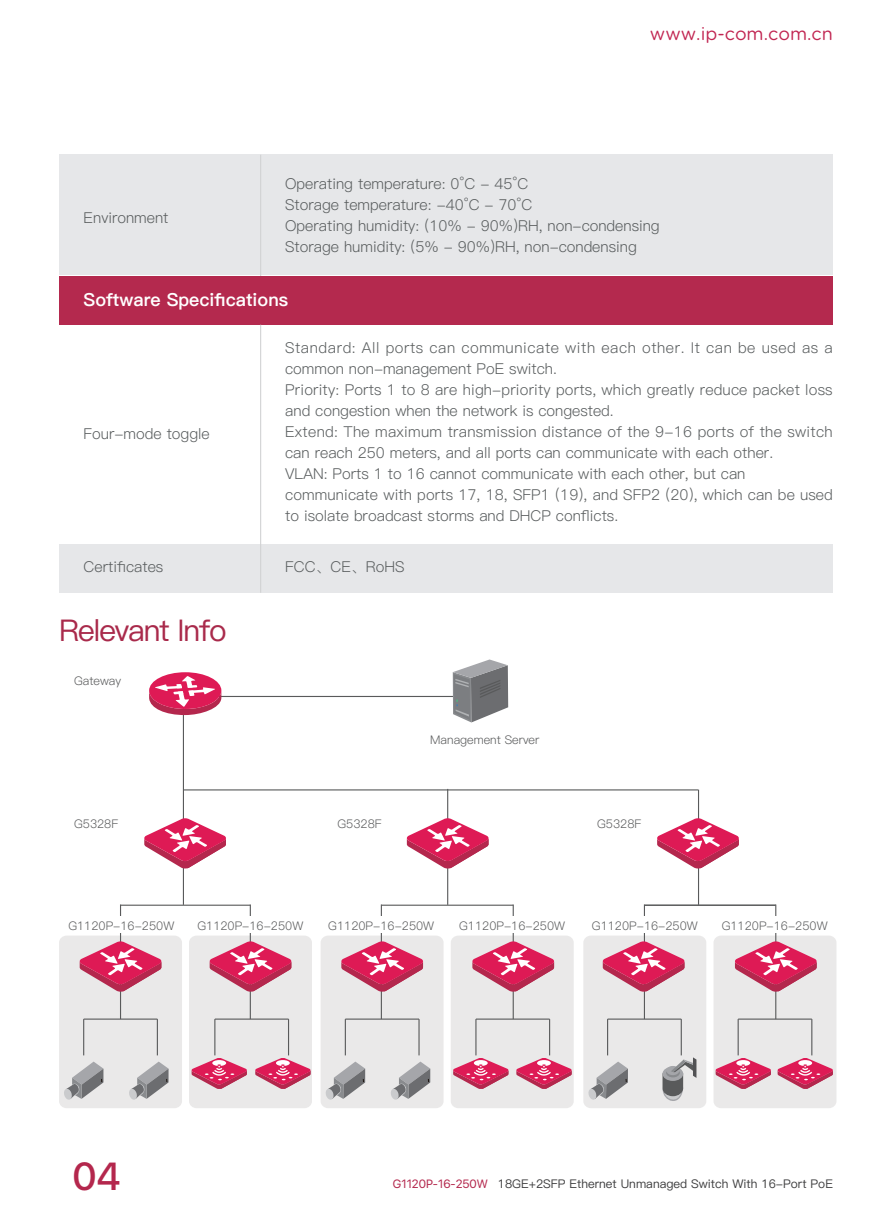
<style>
.page{position:relative;width:893px;height:1212px;background:#fff}
.page>*{position:absolute;margin:0;border:0;box-sizing:border-box;transform-origin:0 0}
.t1{font:500 38.85px "SF Pro Display";color:#b4274d}
.t2{font:30px "Ping Fang SC Medium";letter-spacing:-.04em;color:#a92a4b}
.t3{font:18px "Ping Fang SC Heavy";color:#fff}
.t4{font:18px "Gotham Rounded";color:#c12652}
.t5{font:15px/21px "Ping Fang SC Regular";color:#585c5d}
.t6{font:12px "Ping Fang SC Medium";color:#3e3e3f}
.t7{font:11.85px "Ping Fang SC Regular";color:#595a5b}
.s1{font-family:"SF Pro Display";color:#b4294e}
</style>
<div class="page">
<div style="left:59px;top:544px;width:774px;height:49px;background:#e6e7e9"></div>
<div style="left:59px;top:155px;width:774px;height:120px;background:#e6e7e9"></div>
<div style="left:59px;top:276px;width:774px;height:49px;background:#b4294e"></div>
<hr style="left:260px;top:325px;width:1px;height:268px;background:#d2d3d4">
<hr style="left:260px;top:155px;width:1px;height:121px;background:#d2d3d4">
<div style="left:59px;top:935px;width:123px;height:173px;background:#eae9e9;border-radius:7px"></div>
<div style="left:189px;top:935px;width:123px;height:173px;background:#eae9e9;border-radius:7px"></div>
<svg style="left:191px;top:1058px;width:56px;height:31px"></svg>
<hr style="left:190px;top:696px;width:266px;height:1px;background:#595a5b">
<hr style="left:183px;top:789px;width:515px;height:1px;background:#595a5b">
<hr style="left:121px;top:904px;width:129px;height:2px;background:#595a5b">
<hr style="left:183px;top:691px;width:1px;height:214px;background:#595a5b">
<hr style="left:120px;top:904px;width:1px;height:115px;background:#595a5b">
<hr style="left:84px;top:1018px;width:73px;height:2px;background:#595a5b">
<hr style="left:83px;top:1019px;width:1px;height:36px;background:#595a5b">
<hr style="left:157px;top:1019px;width:1px;height:36px;background:#595a5b">
<hr style="left:215px;top:1018px;width:74px;height:2px;background:#595a5b">
<hr style="left:214px;top:1019px;width:1px;height:36px;background:#595a5b">
<hr style="left:288px;top:1019px;width:1px;height:36px;background:#595a5b">
<svg style="left:144px;top:818px;width:82px;height:51px"></svg>
<hr style="left:250px;top:904px;width:1px;height:115px;background:#595a5b">
<svg style="left:453px;top:659px;width:55px;height:63px"></svg>
<svg style="left:64px;top:1061px;width:39px;height:39px"></svg>
<svg style="left:129px;top:1061px;width:40px;height:39px"></svg>
<div style="left:321px;top:935px;width:123px;height:173px;background:#eae9e9;border-radius:7px"></div>
<div style="left:451px;top:935px;width:123px;height:173px;background:#eae9e9;border-radius:7px"></div>
<hr style="left:381px;top:904px;width:132px;height:2px;background:#595a5b">
<hr style="left:447px;top:789px;width:1px;height:116px;background:#595a5b">
<hr style="left:381px;top:904px;width:1px;height:115px;background:#595a5b">
<hr style="left:513px;top:904px;width:1px;height:115px;background:#595a5b">
<svg style="left:326px;top:1061px;width:39px;height:39px"></svg>
<svg style="left:391px;top:1061px;width:39px;height:39px"></svg>
<div style="left:583px;top:935px;width:123px;height:173px;background:#eae9e9;border-radius:7px"></div>
<div style="left:713px;top:935px;width:123px;height:173px;background:#eae9e9;border-radius:7px"></div>
<hr style="left:644px;top:904px;width:132px;height:2px;background:#595a5b">
<hr style="left:698px;top:789px;width:1px;height:116px;background:#595a5b">
<hr style="left:644px;top:904px;width:1px;height:115px;background:#595a5b">
<hr style="left:775px;top:904px;width:1px;height:115px;background:#595a5b">
<svg style="left:588px;top:1061px;width:40px;height:39px"></svg>
<svg style="left:662px;top:1057px;width:34px;height:44px"></svg>
<svg style="left:453px;top:1058px;width:56px;height:31px"></svg>
<svg style="left:516px;top:1058px;width:56px;height:31px"></svg>
<svg style="left:715px;top:1058px;width:56px;height:31px"></svg>
<svg style="left:777px;top:1058px;width:56px;height:31px"></svg>
<svg style="left:406px;top:818px;width:83px;height:51px"></svg>
<svg style="left:657px;top:818px;width:82px;height:51px"></svg>
<svg style="left:735px;top:941px;width:82px;height:51px"></svg>
<svg style="left:602px;top:941px;width:83px;height:51px"></svg>
<svg style="left:472px;top:941px;width:83px;height:51px"></svg>
<svg style="left:341px;top:941px;width:83px;height:51px"></svg>
<svg style="left:209px;top:941px;width:83px;height:51px"></svg>
<svg style="left:79px;top:941px;width:83px;height:51px"></svg>
<hr style="left:345px;top:1018px;width:74px;height:2px;background:#595a5b">
<hr style="left:345px;top:1019px;width:1px;height:36px;background:#595a5b">
<hr style="left:418px;top:1019px;width:2px;height:36px;background:#595a5b">
<hr style="left:476px;top:1018px;width:74px;height:2px;background:#595a5b">
<hr style="left:475px;top:1019px;width:1px;height:36px;background:#595a5b">
<hr style="left:549px;top:1019px;width:1px;height:36px;background:#595a5b">
<hr style="left:608px;top:1018px;width:73px;height:2px;background:#595a5b">
<hr style="left:607px;top:1019px;width:1px;height:36px;background:#595a5b">
<hr style="left:681px;top:1019px;width:1px;height:36px;background:#595a5b">
<hr style="left:738px;top:1018px;width:74px;height:2px;background:#595a5b">
<hr style="left:738px;top:1019px;width:1px;height:36px;background:#595a5b">
<hr style="left:811px;top:1019px;width:1px;height:36px;background:#595a5b">
<div style="left:149px;top:672px;width:72px;height:37px;background:#de1a55;border-radius:50%"></div>
<svg style="left:149px;top:676px;width:72px;height:39px"></svg>
<div style="left:62px;top:916px;width:120px;height:16px;background:#fff"></div>
<div style="left:190px;top:916px;width:121px;height:16px;background:#fff"></div>
<div style="left:321px;top:916px;width:121px;height:16px;background:#fff"></div>
<div style="left:452px;top:916px;width:120px;height:16px;background:#fff"></div>
<div style="left:585px;top:916px;width:120px;height:16px;background:#fff"></div>
<div style="left:715px;top:916px;width:120px;height:16px;background:#fff"></div>
<svg style="left:255px;top:1058px;width:56px;height:31px"></svg>
<p class="t5" style="left:84px;top:207px;width:86px">Environment</p>
<p class="t4" style="left:650px;top:22px;width:185px">www.ip-com.com.cn</p>
<p class="t5" style="left:285px;top:174px;width:376px">Operating temperature: 0°C - 45°C<br>Storage temperature: -40°C - 70°C<br>Operating humidity: (10% - 90%)RH, non-condensing Storage humidity: (5% - 90%)RH, non-condensing</p>
<p class="t3" style="left:84px;top:288px;width:206px">Software Specifications</p>
<p class="t5" style="left:84px;top:423px;width:128px">Four-mode toggle</p>
<p class="t5" style="left:84px;top:556px;width:81px">Certificates</p>
<h2 class="t2" style="left:59px;top:613px;width:169px">Relevant Info</h2>
<p class="t7" style="left:74px;top:674px;width:49px">Gateway</p>
<p class="t5" style="left:285px;top:337px;width:549px">Standard: All ports can communicate with each other. It can be used as a common non-management PoE switch.<br>Priority: Ports 1 to 8 are high-priority ports, which greatly reduce packet loss and congestion when the network is congested.<br>Extend: The maximum transmission distance of the 9-16 ports of the switch can reach 250 meters, and all ports can communicate with each other.<br>VLAN: Ports 1 to 16 cannot communicate with each other, but can communicate with ports 17, 18, SFP1 (19), and SFP2 (20), which can be used to isolate broadcast storms and DHCP conflicts.</p>
<p class="t5" style="left:285px;top:556px;width:121px">FCC、CE、RoHS</p>
<p class="t7" style="left:430px;top:732px;width:111px">Management Server</p>
<p class="t7" style="left:74px;top:817px;width:46px">G5328F</p>
<p class="t7" style="left:337px;top:817px;width:46px">G5328F</p>
<p class="t7" style="left:597px;top:817px;width:46px">G5328F</p>
<p class="t7" style="left:68px;top:918px;width:107px">G1120P-16-250W</p>
<p class="t7" style="left:197px;top:918px;width:107px">G1120P-16-250W</p>
<p class="t7" style="left:328px;top:918px;width:107px">G1120P-16-250W</p>
<p class="t7" style="left:459px;top:918px;width:107px">G1120P-16-250W</p>
<p class="t7" style="left:592px;top:918px;width:107px">G1120P-16-250W</p>
<p class="t7" style="left:722px;top:918px;width:107px">G1120P-16-250W</p>
<h1 class="t1" style="left:72px;top:1148px;width:50px">04</h1>
<p class="t6" style="left:393px;top:1177px;width:442px"><span class="s1">G1120P-16-250W</span> 18GE+2SFP Ethernet Unmanaged Switch With 16-Port PoE</p>
</div>
